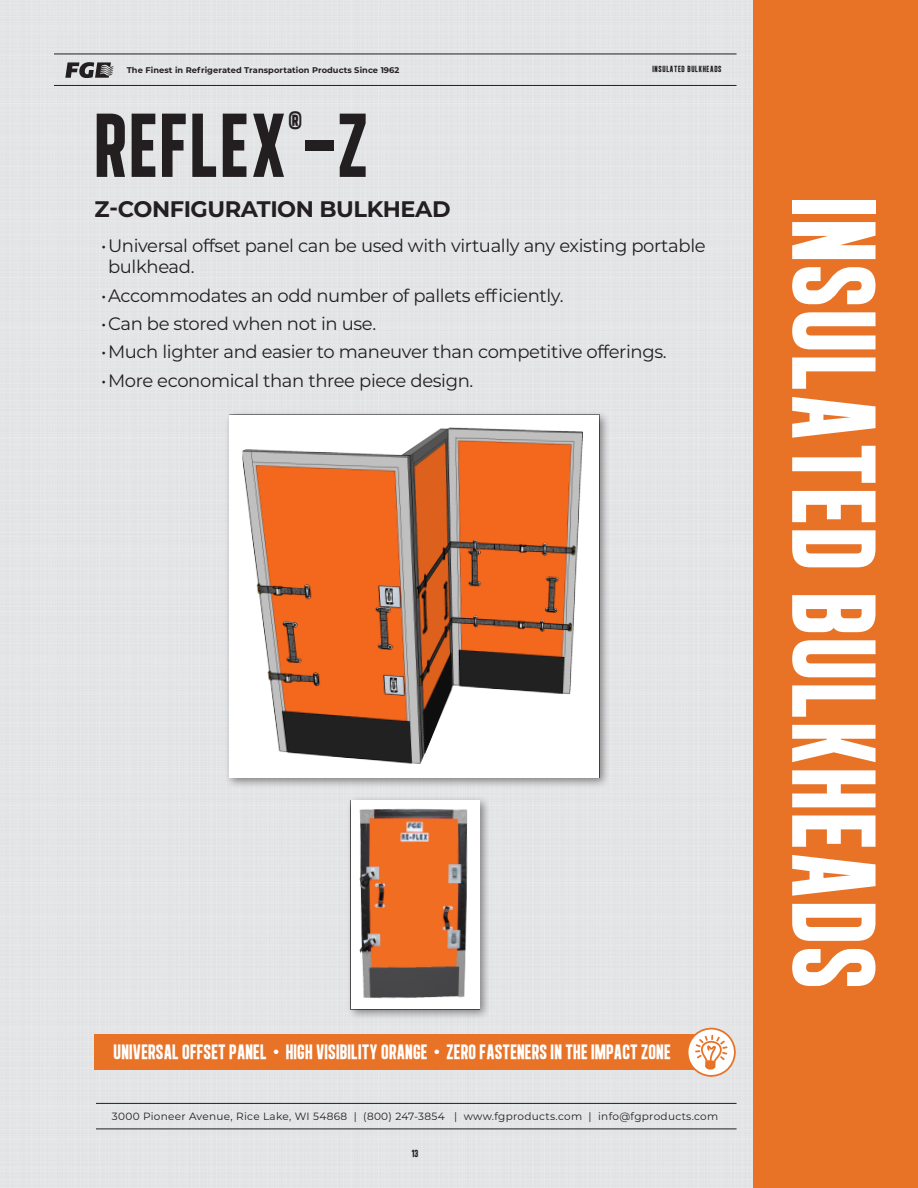
<style>
.page{position:relative;width:918px;height:1188px;background:#fff}
.page>*{position:absolute;margin:0;border:0;box-sizing:border-box;transform-origin:0 0}
.t1{font:700 118.5px "Algre Sans NC";letter-spacing:.02em;color:#fff}
.t2{font:700 90px "Algre Sans NC";letter-spacing:.025em;color:#231f20}
.t3{font:700 26.25px "Algre Sans NC";color:#231f20}
.t4{font:700 22.5px "Montserrat";letter-spacing:-.02em;color:#231f20}
.t5{font:700 21px "Algre Sans NC";letter-spacing:.01em;color:#fff}
.t6{font:18px/21.6px "Montserrat";letter-spacing:-.02em;color:#231f20}
.t7{font:10.5px "Montserrat";letter-spacing:.03em;color:#231f20}
.t8{font:700 10.5px "Algre Sans NC";color:#231f20}
.t9{font:700 9px "Algre Sans NC";letter-spacing:.075em;color:#231f20}
.t10{font:700 8.25px "Montserrat";letter-spacing:.01em;color:#231f20}
</style>
<div class="page">
<div style="left:0;top:0;width:754px;height:1188px;background:#e4e5e6"></div>
<svg style="left:65px;top:62px;width:49px;height:16px"></svg>
<hr style="left:96px;top:1129px;width:641px;height:1px;background:#231f20">
<hr style="left:96px;top:1103px;width:641px;height:1px;background:#231f20">
<hr style="left:54px;top:85px;width:683px;height:1px;background:#231f20">
<hr style="left:54px;top:54px;width:683px;height:1px;background:#231f20">
<div style="left:224px;top:410px;width:387px;height:379px;background:#231f20;opacity:.5"></div>
<div style="left:230px;top:415px;width:369px;height:363px;background:#fff"></div>
<img style="left:242px;top:427px;width:341px;height:337px">
<div style="left:754px;top:0;width:164px;height:1188px;background:#e87327"></div>
<div style="left:94px;top:1034px;width:612px;height:36px;background:#e87327"></div>
<svg style="left:686px;top:1027px;width:50px;height:50px"></svg>
<div style="left:346px;top:795px;width:145px;height:225px;background:#231f20;opacity:.5"></div>
<div style="left:351px;top:800px;width:128px;height:209px;background:#fff"></div>
<img style="left:359px;top:808px;width:109px;height:191px">
<p class="t10" style="left:127px;top:64px;width:274px">The Finest in Refrigerated Transportation Products Since 1962</p>
<p class="t2" style="left:94px;top:96px;width:275px">REFLEX -Z</p>
<p class="t3" style="left:289px;top:108px;width:15px">®</p>
<p class="t9" style="left:652px;top:64px;width:71px">INSULATED BULKHEADS</p>
<p class="t4" style="left:94px;top:192px;width:358px">Z-CONFIGURATION BULKHEAD</p>
<p class="t6" style="left:108px;top:234px;width:599px;text-indent:-7px">•Universal offset panel can be used with virtually any existing portable bulkhead.</p>
<p class="t6" style="left:101px;top:284px;width:464px">•Accommodates an odd number of pallets efficiently.</p>
<p class="t6" style="left:101px;top:312px;width:276px">•Can be stored when not in use.</p>
<p class="t6" style="left:101px;top:340px;width:567px">•Much lighter and easier to maneuver than competitive offerings.</p>
<p class="t6" style="left:101px;top:369px;width:374px">•More economical than three piece design.</p>
<p class="t5" style="left:114px;top:1040px;width:559px">UNIVERSAL OFFSET PANEL • HIGH VISIBILITY ORANGE • ZERO FASTENERS IN THE IMPACT ZONE</p>
<p class="t7" style="left:112px;top:1109px;width:608px">3000 Pioneer Avenue, Rice Lake, WI 54868 | (800) 247-3854 | www.fgproducts.com | info@fgproducts.com</p>
<p class="t8" style="left:411px;top:1147px;width:8px">13</p>
<p class="t1" style="left:899px;top:197px;width:793px;rotate:90deg">INSULATED BULKHEADS</p>
</div>
